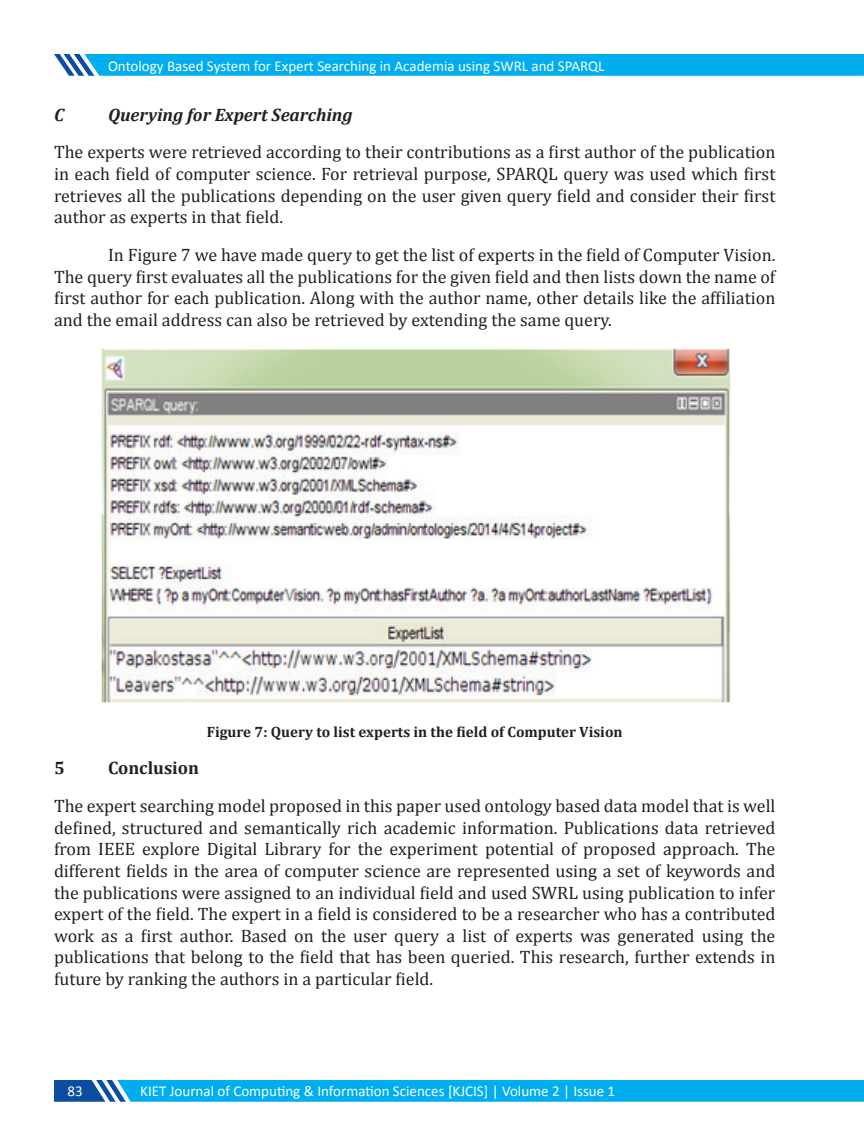
<style>
.page{position:relative;width:864px;height:1134px;background:#fff}
.page>*{position:absolute;margin:0;border:0;box-sizing:border-box;transform-origin:0 0}
.t1{font:18px/21.6px "Cambria";color:#231f20;text-align:justify}
.t2{font:italic 700 18px "Cambria";color:#231f20}
.t3{font:700 18px "Cambria";color:#231f20}
.t4{font:15px "Calibri";color:#fff}
.t5{font:700 15px "Cambria";color:#231f20}
</style>
<div class="page">
<svg style="left:54px;top:54px;width:810px;height:22px;background:#09aeed"></svg>
<svg style="left:54px;top:1080px;width:810px;height:22px;background:#08a9ea"></svg>
<img style="left:101px;top:348px;width:630px;height:354px">
<p class="t4" style="left:108px;top:56px;width:498px">Ontology Based System for Expert Searching in Academia using SWRL and SPARQL</p>
<p class="t2" style="left:54px;top:104px;width:11px">C</p>
<p class="t2" style="left:108px;top:104px;width:246px">Querying for Expert Searching</p>
<p class="t1" style="left:54px;top:141px;width:723px">The experts were retrieved according to their contributions as a first author of the publication in each field of computer science. For retrieval purpose, SPARQL query was used which first retrieves all the publications depending on the user given query field and consider their first author as experts in that field.</p>
<p class="t1" style="left:54px;top:244px;width:723px;text-indent:54px">In Figure 7 we have made query to get the list of experts in the field of Computer Vision.<br>The query first evaluates all the publications for the given field and then lists down the name of first author for each publication. Along with the author name, other details like the affiliation and the email address can also be retrieved by extending the same query.</p>
<p class="t5" style="left:207px;top:722px;width:417px">Figure 7: Query to list experts in the field of Computer Vision</p>
<p class="t3" style="left:54px;top:757px;width:12px">5</p>
<p class="t3" style="left:108px;top:757px;width:93px">Conclusion</p>
<p class="t1" style="left:54px;top:795px;width:723px">The expert searching model proposed in this paper used ontology based data model that is well defined, structured and semantically rich academic information. Publications data retrieved from IEEE explore Digital Library for the experiment potential of proposed approach. The different fields in the area of computer science are represented using a set of keywords and the publications were assigned to an individual field and used SWRL using publication to infer expert of the field. The expert in a field is considered to be a researcher who has a contributed work as a first author. Based on the user query a list of experts was generated using the publications that belong to the field that has been queried. This research, further extends in future by ranking the authors in a particular field.</p>
<p class="t4" style="left:68px;top:1081px;width:17px">83</p>
<p class="t4" style="left:140px;top:1081px;width:476px">KIET Journal of Computing &amp; Information Sciences [KJCIS] | Volume 2 | Issue 1</p>
</div>
